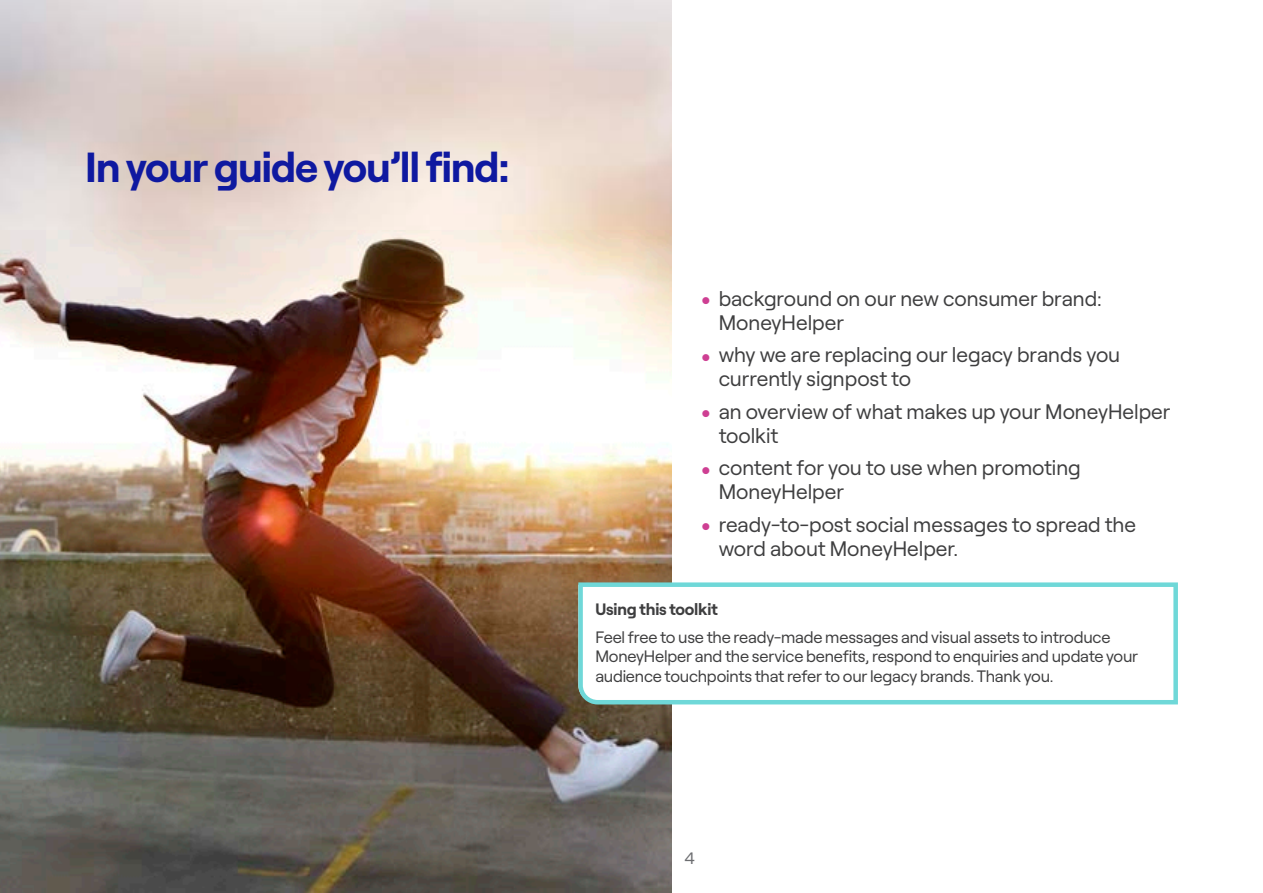
<style>
.page{position:relative;width:1263px;height:893px;background:#fff}
.page>*{position:absolute;margin:0;border:0;box-sizing:border-box;transform-origin:0 0}
.Header_28_28_one_li{font:700 42px "Roobert";letter-spacing:-.025em;color:#0f19a0}
.t1{font:21px/24px "Roobert";letter-spacing:-.005em;color:#3e3e3f}
.PO_Teal_body_large{font:16.5px/19.5px "Roobert";letter-spacing:-.015em;color:#3e3e3f}
.PO_Teal_subheader_l{font:700 16.5px "Roobert";letter-spacing:-.01em;color:#3e3e3f}
.t2{font:16.5px "Roobert";color:#6c6d70}
</style>
<div class="page">
<img style="left:0;top:230px;width:672px;height:663px">
<svg style="left:576px;top:580px;width:602px;height:127px"></svg>
<p class="Header_28_28_one_li" style="left:85px;top:135px;width:426px">In your guide you’ll find:</p>
<p class="t1" style="left:719px;top:285px;width:385px">background on our new consumer brand:<br>MoneyHelper</p>
<p class="t1" style="left:719px;top:341px;width:403px">why we are replacing our legacy brands you currently signpost to</p>
<p class="t1" style="left:719px;top:398px;width:453px">an overview of what makes up your MoneyHelper toolkit</p>
<p class="t1" style="left:719px;top:454px;width:364px">content for you to use when promoting<br>MoneyHelper</p>
<p class="t1" style="left:719px;top:511px;width:419px">ready-to-post social messages to spread the word about MoneyHelper.</p>
<p class="PO_Teal_subheader_l" style="left:595px;top:596px;width:124px">Using this toolkit</p>
<p class="PO_Teal_body_large" style="left:595px;top:626px;width:544px">Feel free to use the ready-made messages and visual assets to introduce<br>MoneyHelper and the service benefits, respond to enquiries and update your audience touchpoints that refer to our legacy brands. Thank you.</p>
<p class="t2" style="left:685px;top:845px;width:12px">4</p>
</div>
